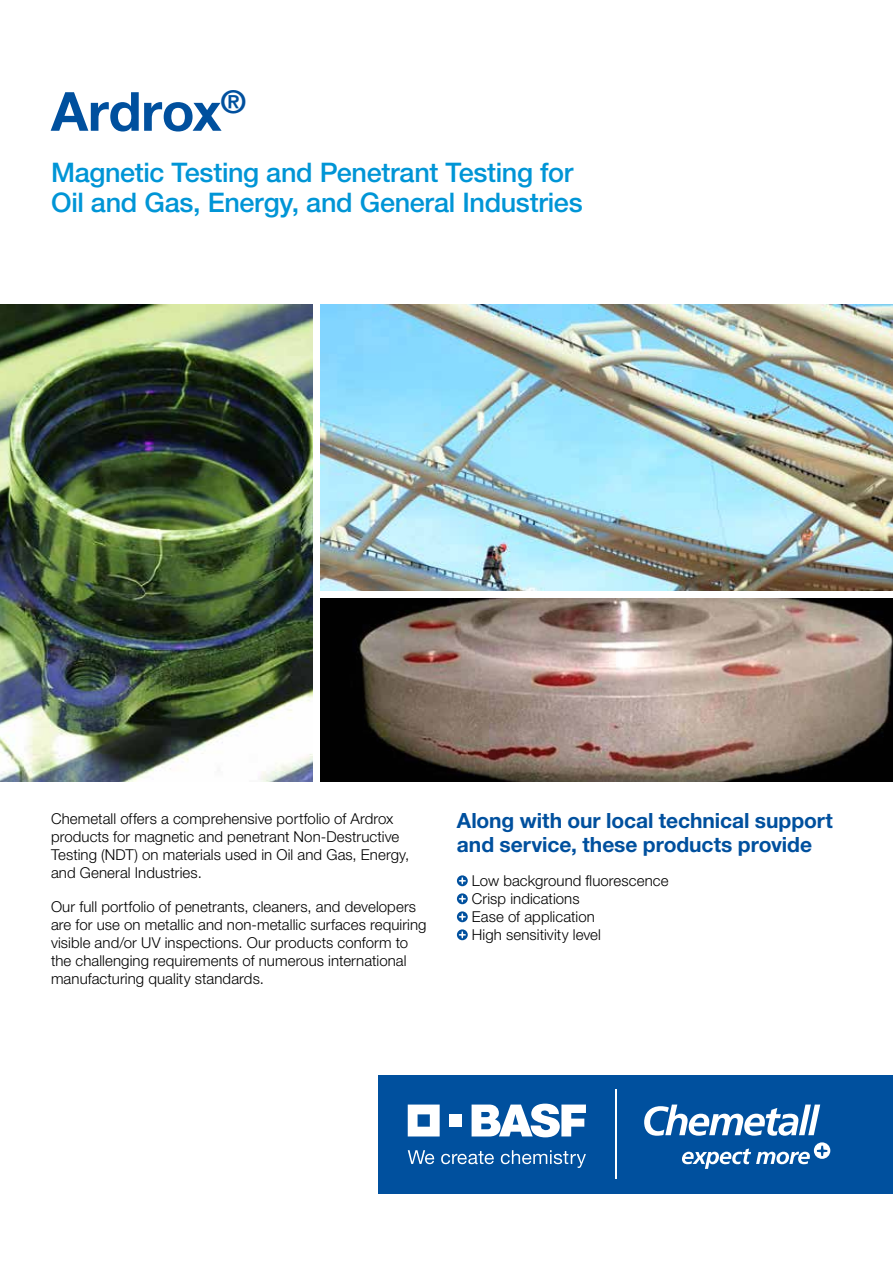
<style>
.page{position:relative;width:893px;height:1263px;background:#fff}
.page>*{position:absolute;margin:0;border:0;box-sizing:border-box;transform-origin:0 0}
.t1{font:700 54px "Helvetica Neue LT Std";letter-spacing:-.005em;color:#00509e}
.t2{font:500 27px/30px "Helvetica Neue LT Std";letter-spacing:-.01em;color:#0095d6}
.t3{font:700 21px/24px "Helvetica Neue LT Std";letter-spacing:-.005em;color:#00509e}
.t4{font:300 15px/18px "Helvetica Neue LT Std";letter-spacing:.005em;color:#000}
.s1{color:#000101}
</style>
<div class="page">
<img style="left:320px;top:598px;width:573px;height:183px">
<img style="left:320px;top:304px;width:573px;height:286px">
<img style="left:0;top:304px;width:312px;height:477px">
<svg style="left:457px;top:875px;width:11px;height:11px"></svg>
<svg style="left:459px;top:877px;width:7px;height:7px"></svg>
<svg style="left:457px;top:893px;width:11px;height:11px"></svg>
<svg style="left:459px;top:895px;width:7px;height:7px"></svg>
<svg style="left:457px;top:911px;width:11px;height:11px"></svg>
<svg style="left:459px;top:913px;width:7px;height:7px"></svg>
<svg style="left:457px;top:929px;width:11px;height:11px"></svg>
<svg style="left:459px;top:931px;width:7px;height:7px"></svg>
<div style="left:378px;top:1075px;width:515px;height:119px;background:#00509e"></div>
<svg style="left:644px;top:1104px;width:176px;height:32px"></svg>
<svg style="left:682px;top:1142px;width:148px;height:27px"></svg>
<hr style="left:615px;top:1090px;width:1px;height:89px;background:#fff">
<svg style="left:408px;top:1104px;width:32px;height:32px"></svg>
<div style="left:449px;top:1114px;width:13px;height:13px;background:#fff"></div>
<svg style="left:472px;top:1103px;width:114px;height:34px"></svg>
<svg style="left:408px;top:1150px;width:26px;height:14px"></svg>
<svg style="left:441px;top:1151px;width:53px;height:13px"></svg>
<svg style="left:501px;top:1150px;width:85px;height:18px"></svg>
<h1 class="t1" style="left:51px;top:78px;width:197px">Ardrox<sup>®</sup></h1>
<h2 class="t2" style="left:51px;top:157px;width:533px">Magnetic Testing and Penetrant Testing for<br>Oil and Gas, Energy, and General Industries</h2>
<p class="t4" style="left:51px;top:809px;width:360px">Chemetall offers a comprehensive portfolio of Ardrox products for magnetic and penetrant Non-Destructive Testing (NDT) on materials used in Oil and Gas, Energy, and General Industries.</p>
<p class="t4" style="left:51px;top:897px;width:377px">Our full portfolio of penetrants, cleaners, and developers are for use on metallic and non-metallic surfaces requiring visible and/or UV inspections. Our products conform to the challenging requirements of numerous international manufacturing quality standards.</p>
<h3 class="t3" style="left:457px;top:808px;width:377px">Along with our local technical support and service, these products provide</h3>
<p class="t4" style="left:472px;top:871px;width:198px">Low background fluorescence<br>Crisp indications<br>Ease of application<br><span class="s1">High sensitivity</span> level</p>
</div>
